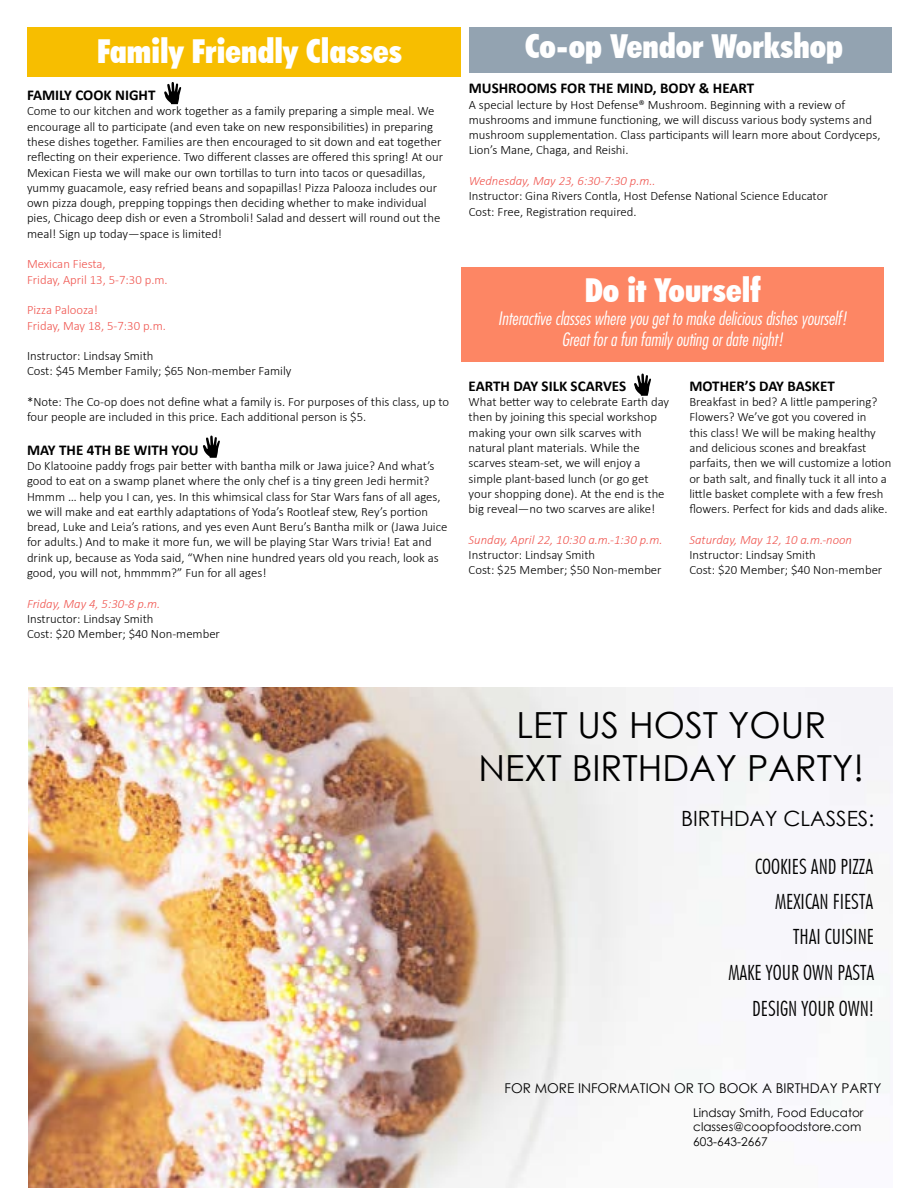
<style>
.page{position:relative;width:918px;height:1188px;background:#fff}
.page>*{position:absolute;margin:0;border:0;box-sizing:border-box;transform-origin:0 0}
.t1{font:36px/43.2px "Century Gothic";color:#000;text-align:center}
.t2{font:900 condensed 33px "Futura BT";color:#fff}
.t3{font:300 condensed 21px/35.5px "Futura BT";color:#000;text-align:right}
.t4{font:21px "Century Gothic";color:#000}
.t5{font:italic 300 condensed 18px/21.6px "Futura Std";color:#fff;text-align:center}
.t6{font:700 15px "Calibri";color:#000}
.t7{font:13.5px "Century Gothic";color:#000}
.t8{font:300 12.75px/15.3px "Calibri";color:#000}
.t9{font:italic 300 12.75px "Calibri";color:#f05650}
.t10{font:300 12.75px/15.3px "Calibri";color:#f05650}
.t11{font:12px/14.4px "Century Gothic";color:#000}
</style>
<div class="page">
<div style="left:469px;top:27px;width:423px;height:46px;background:#93a3b1"></div>
<div style="left:461px;top:267px;width:423px;height:95px;background:#fd8664"></div>
<div style="left:27px;top:27px;width:433px;height:50px;background:#f7be00"></div>
<img style="left:28px;top:687px;width:864px;height:501px">
<svg style="left:164px;top:82px;width:17px;height:22px"></svg>
<svg style="left:203px;top:436px;width:17px;height:22px"></svg>
<svg style="left:634px;top:374px;width:17px;height:22px"></svg>
<h2 class="t2" style="left:97px;top:31px;width:306px">Family Friendly Classes</h2>
<p class="t6" style="left:27px;top:84px;width:130px">FAMILY COOK NIGHT</p>
<p class="t8" style="left:27px;top:103px;width:418px">Come to our kitchen and work together as a family preparing a simple meal. We encourage all to participate (and even take on new responsibilities) in preparing these dishes together. Families are then encouraged to sit down and eat together reflecting on their experience. Two different classes are offered this spring! At our Mexican Fiesta we will make our own tortillas to turn into tacos or quesadillas, yummy guacamole, easy refried beans and sopapillas! Pizza Palooza includes our own pizza dough, prepping toppings then deciding whether to make individual pies, Chicago deep dish or even a Stromboli! Salad and dessert will round out the meal! Sign up today—space is limited!</p>
<p class="t10" style="left:27px;top:256px;width:142px">Mexican Fiesta,<br>Friday, April 13, 5-7:30 p.m.</p>
<p class="t10" style="left:27px;top:302px;width:140px">Pizza Palooza!<br>Friday, May 18, 5-7:30 p.m.</p>
<p class="t8" style="left:27px;top:348px;width:266px">Instructor: Lindsay Smith<br>Cost: $45 Member Family; $65 Non-member Family</p>
<p class="t8" style="left:27px;top:394px;width:424px">*Note: The Co-op does not define what a family is. For purposes of this class, up to four people are included in this price. Each additional person is $5.</p>
<p class="t6" style="left:27px;top:439px;width:173px">MAY THE 4TH BE WITH YOU</p>
<p class="t8" style="left:27px;top:458px;width:422px">Do Klatooine paddy frogs pair better with bantha milk or Jawa juice? And what’s good to eat on a swamp planet where the only chef is a tiny green Jedi hermit?<br>Hmmm … help you I can, yes. In this whimsical class for Star Wars fans of all ages, we will make and eat earthly adaptations of Yoda’s Rootleaf stew, Rey’s portion bread, Luke and Leia’s rations, and yes even Aunt Beru’s Bantha milk or (Jawa Juice for adults.) And to make it more fun, we will be playing Star Wars trivia! Eat and drink up, because as Yoda said, “When nine hundred years old you reach, look as good, you will not, hmmmm?” Fun for all ages!</p>
<p class="t9" style="left:27px;top:596px;width:135px">Friday, May 4, 5:30-8 p.m.</p>
<p class="t8" style="left:27px;top:611px;width:195px">Instructor: Lindsay Smith<br>Cost: $20 Member; $40 Non-member</p>
<h2 class="t2" style="left:525px;top:26px;width:320px">Co-op Vendor Workshop</h2>
<p class="t6" style="left:469px;top:78px;width:287px">MUSHROOMS FOR THE MIND, BODY &amp; HEART</p>
<p class="t8" style="left:469px;top:97px;width:413px">A special lecture by Host Defense® Mushroom. Beginning with a review of mushrooms and immune functioning, we will discuss various body systems and mushroom supplementation. Class participants will learn more about Cordyceps, Lion’s Mane, Chaga, and Reishi.</p>
<p class="t9" style="left:469px;top:173px;width:188px">Wednesday, May 23, 6:30-7:30 p.m..</p>
<p class="t8" style="left:469px;top:188px;width:360px">Instructor: Gina Rivers Contla, Host Defense National Science Educator<br>Cost: Free, Registration required.</p>
<h2 class="t2" style="left:585px;top:270px;width:177px">Do it Yourself</h2>
<h3 class="t5" style="left:498px;top:308px;width:351px">Interactive classes where you get to make delicious dishes yourself!<br>Great for a fun family outing or date night!</h3>
<p class="t6" style="left:469px;top:375px;width:159px">EARTH DAY SILK SCARVES</p>
<p class="t8" style="left:469px;top:394px;width:202px">What better way to celebrate Earth day then by joining this special workshop making your own silk scarves with natural plant materials. While the scarves steam-set, we will enjoy a simple plant-based lunch (or go get your shopping done). At the end is the big reveal—no two scarves are alike!</p>
<p class="t9" style="left:469px;top:532px;width:195px">Sunday, April 22, 10:30 a.m.-1:30 p.m.</p>
<p class="t8" style="left:469px;top:547px;width:195px">Instructor: Lindsay Smith<br>Cost: $25 Member; $50 Non-member</p>
<p class="t6" style="left:689px;top:375px;width:147px">MOTHER’S DAY BASKET</p>
<p class="t8" style="left:689px;top:394px;width:204px">Breakfast in bed? A little pampering?<br>Flowers? We’ve got you covered in<br>this class! We will be making healthy and delicious scones and breakfast parfaits, then we will customize a lotion or bath salt, and finally tuck it all into a little basket complete with a few fresh flowers. Perfect for kids and dads alike.</p>
<p class="t9" style="left:689px;top:532px;width:164px">Saturday, May 12, 10 a.m.-noon</p>
<p class="t8" style="left:689px;top:547px;width:195px">Instructor: Lindsay Smith<br>Cost: $20 Member; $40 Non-member</p>
<h1 class="t1" style="left:479px;top:703px;width:387px">LET US HOST YOUR<br>NEXT BIRTHDAY PARTY!</h1>
<h3 class="t4" style="left:681px;top:804px;width:195px">BIRTHDAY CLASSES:</h3>
<h3 class="t3" style="left:728px;top:848px;width:147px">COOKIES AND PIZZA<br>MEXICAN FIESTA<br>THAI CUISINE<br>MAKE YOUR OWN PASTA<br>DESIGN YOUR OWN!</h3>
<p class="t7" style="left:504px;top:1078px;width:378px">FOR MORE INFORMATION OR TO BOOK A BIRTHDAY PARTY</p>
<p class="t11" style="left:693px;top:1105px;width:172px">Lindsay Smith, Food Educator classes@coopfoodstore.com<br>603-643-2667</p>
</div>
